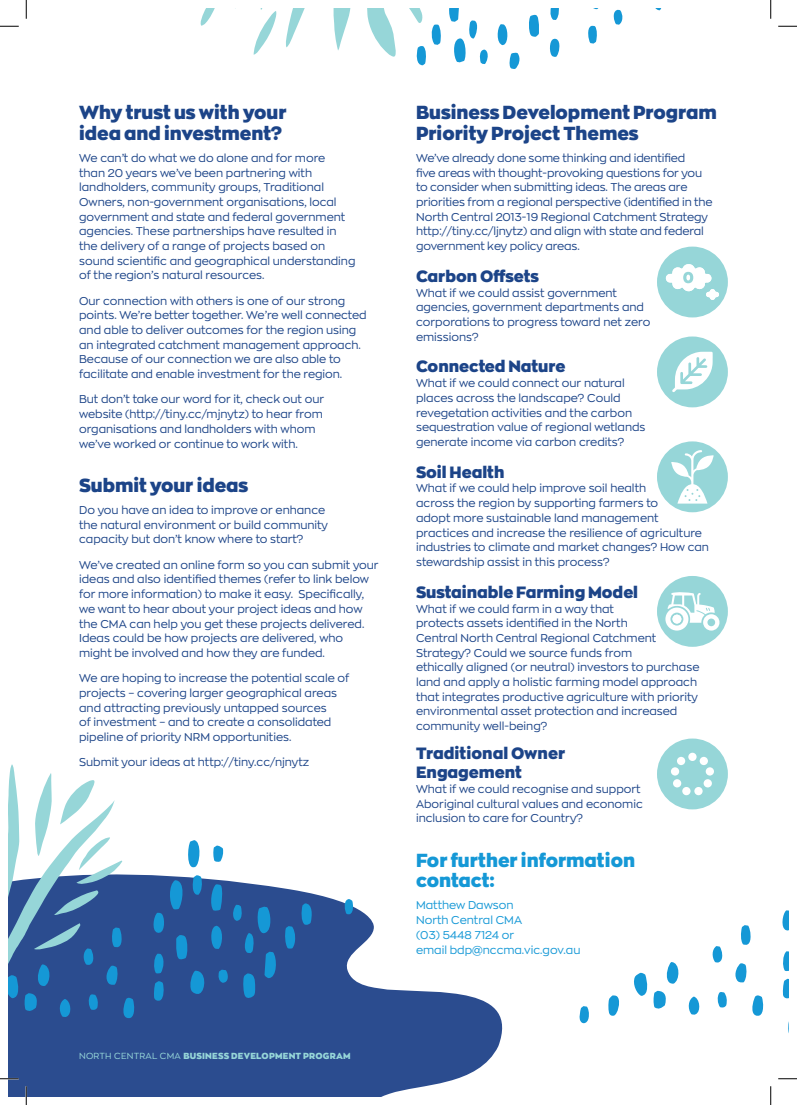
<style>
.page{position:relative;width:797px;height:1105px;background:#fff}
.page>*{position:absolute;margin:0;border:0;box-sizing:border-box;transform-origin:0 0}
.t1{font:900 18.75px/21.2px "Zona Pro";color:#1c4488}
.t2{font:900 18.75px/20px "Zona Pro";color:#1598d6}
.t3{font:900 16.25px/18.8px "Zona Pro";color:#1c4488}
.t4{font:11.25px/14.8px "Zona Pro";color:#1c4488}
.t5{font:11.25px/15px "Zona Pro";color:#1598d6}
.t6{font:900 8.75px "Zona Pro";letter-spacing:.025em;color:#96d6d8}
.s1{font-weight:400}
</style>
<div class="page">
<svg style="left:9px;top:874px;width:494px;height:222px;fill:#2b4c8f"></svg>
<svg style="left:712px;top:946px;width:11px;height:17px"></svg>
<svg style="left:688px;top:996px;width:12px;height:19px"></svg>
<svg style="left:752px;top:995px;width:12px;height:21px"></svg>
<svg style="left:717px;top:992px;width:10px;height:16px"></svg>
<svg style="left:741px;top:925px;width:10px;height:20px"></svg>
<svg style="left:782px;top:910px;width:6px;height:21px"></svg>
<svg style="left:735px;top:963px;width:12px;height:20px"></svg>
<svg style="left:634px;top:962px;width:45px;height:47px"></svg>
<svg style="left:608px;top:995px;width:11px;height:21px"></svg>
<svg style="left:579px;top:1006px;width:10px;height:18px"></svg>
<svg style="left:783px;top:951px;width:5px;height:20px"></svg>
<svg style="left:782px;top:979px;width:6px;height:20px"></svg>
<div style="left:657px;top:247px;width:71px;height:70px;background:#96d6d8;border-radius:50%"></div>
<svg style="left:665px;top:264px;width:54px;height:36px"></svg>
<div style="left:657px;top:336px;width:71px;height:71px;background:#96d6d8;border-radius:50%"></div>
<svg style="left:672px;top:352px;width:40px;height:40px"></svg>
<div style="left:657px;top:441px;width:71px;height:71px;background:#96d6d8;border-radius:50%"></div>
<svg style="left:671px;top:450px;width:42px;height:54px"></svg>
<div style="left:657px;top:576px;width:71px;height:71px;background:#96d6d8;border-radius:50%"></div>
<svg style="left:665px;top:592px;width:54px;height:39px"></svg>
<div style="left:672px;top:615px;width:9px;height:8px;background:#fff;border-radius:50%"></div>
<div style="left:657px;top:738px;width:71px;height:71px;background:#96d6d8;border-radius:50%"></div>
<div style="left:688px;top:753px;width:8px;height:8px;background:#fff;border-radius:50%"></div>
<div style="left:699px;top:757px;width:9px;height:8px;background:#fff;border-radius:50%"></div>
<div style="left:694px;top:787px;width:8px;height:8px;background:#fff;border-radius:50%"></div>
<div style="left:682px;top:787px;width:8px;height:8px;background:#fff;border-radius:50%"></div>
<div style="left:703px;top:779px;width:9px;height:8px;background:#fff;border-radius:50%"></div>
<div style="left:677px;top:757px;width:8px;height:8px;background:#fff;border-radius:50%"></div>
<svg style="left:705px;top:767px;width:9px;height:9px"></svg>
<div style="left:673px;top:779px;width:8px;height:8px;background:#fff;border-radius:50%"></div>
<div style="left:671px;top:767px;width:8px;height:9px;background:#fff;border-radius:50%"></div>
<svg style="left:9px;top:764px;width:126px;height:258px"></svg>
<svg style="left:343px;top:899px;width:10px;height:15px"></svg>
<svg style="left:284px;top:903px;width:29px;height:46px"></svg>
<svg style="left:151px;top:840px;width:126px;height:161px"></svg>
<svg style="left:613px;top:10px;width:10px;height:15px"></svg>
<svg style="left:588px;top:25px;width:9px;height:19px"></svg>
<svg style="left:549px;top:38px;width:11px;height:19px"></svg>
<svg style="left:509px;top:52px;width:11px;height:17px"></svg>
<svg style="left:497px;top:24px;width:11px;height:21px"></svg>
<svg style="left:550px;top:9px;width:9px;height:11px"></svg>
<svg style="left:529px;top:14px;width:10px;height:23px"></svg>
<svg style="left:200px;top:9px;width:288px;height:56px"></svg>
<svg style="left:0;top:25px;width:19px;height:2px"></svg>
<svg style="left:778px;top:25px;width:19px;height:2px"></svg>
<svg style="left:0;top:1078px;width:19px;height:1px"></svg>
<svg style="left:778px;top:1078px;width:19px;height:1px"></svg>
<svg style="left:25px;top:0;width:2px;height:19px"></svg>
<svg style="left:25px;top:1086px;width:2px;height:19px"></svg>
<svg style="left:770px;top:0;width:1px;height:19px"></svg>
<svg style="left:770px;top:1086px;width:1px;height:19px"></svg>
<h1 class="t1" style="left:79px;top:101px;width:209px">Why trust us with your idea and investment?</h1>
<p class="t4" style="left:79px;top:150px;width:278px">We can’t do what we do alone and for more<br>than 20 years we’ve been partnering with landholders, community groups, Traditional Owners, non-government organisations, local government and state and federal government agencies. These partnerships have resulted in the delivery of a range of projects based on sound scientific and geographical understanding of the region’s natural resources.</p>
<p class="t4" style="left:79px;top:293px;width:289px">Our connection with others is one of our strong points. We’re better together. We’re well connected and able to deliver outcomes for the region using an integrated catchment management approach.<br>Because of our connection we are also able to facilitate and enable investment for the region.</p>
<p class="t4" style="left:79px;top:392px;width:246px">But don’t take our word for it, check out our website (http://tiny.cc/mjnytz) to hear from organisations and landholders with whom we’ve worked or continue to work with.</p>
<h1 class="t1" style="left:79px;top:475px;width:171px">Submit your ideas</h1>
<p class="t4" style="left:79px;top:502px;width:250px">Do you have an idea to improve or enhance the natural environment or build community capacity but don’t know where to start?</p>
<p class="t4" style="left:79px;top:557px;width:301px">We’ve created an online form so you can submit your ideas and also identified themes (refer to link below for more information) to make it easy. Specifically, we want to hear about your project ideas and how the CMA can help you get these projects delivered.<br>Ideas could be how projects are delivered, who might be involved and how they are funded.</p>
<p class="t4" style="left:79px;top:670px;width:271px">We are hoping to increase the potential scale of projects – covering larger geographical areas and attracting previously untapped sources<br>of investment – and to create a consolidated pipeline of priority NRM opportunities.</p>
<p class="t4" style="left:79px;top:755px;width:231px">Submit your ideas at http://tiny.cc/njnytz</p>
<h1 class="t1" style="left:416px;top:101px;width:302px">Business Development Program<br>Priority Project Themes</h1>
<p class="t4" style="left:416px;top:150px;width:298px">We’ve already done some thinking and identified<br>five areas with thought-provoking questions for you to consider when submitting ideas. The areas are priorities from a regional perspective (identified in the North Central 2013-19 Regional Catchment Strategy http://tiny.cc/ljnytz) and align with state and federal government key policy areas.</p>
<h2 class="t3" style="left:416px;top:266px;width:124px">Carbon Offsets</h2>
<p class="t4" style="left:416px;top:285px;width:236px">What if we could assist government agencies, government departments and corporations to progress toward net zero emissions?</p>
<h2 class="t3" style="left:416px;top:357px;width:151px">Connected Nature</h2>
<p class="t4" style="left:416px;top:375px;width:231px">What if we could connect our natural places across the landscape? Could revegetation activities and the carbon sequestration value of regional wetlands generate income via carbon credits?</p>
<h2 class="t3" style="left:416px;top:462px;width:90px">Soil Health</h2>
<p class="t4" style="left:416px;top:481px;width:294px">What if we could help improve soil health<br>across the region by supporting farmers to<br>adopt more sustainable land management practices and increase the resilience of agriculture industries to climate and market changes? How can stewardship assist in this process?</p>
<h2 class="t3" style="left:416px;top:582px;width:223px">Sustainable Farming Model</h2>
<p class="t4" style="left:416px;top:601px;width:285px">What if we could farm in a way that<br>protects assets identified in the North<br>Central North Central Regional Catchment Strategy? Could we source funds from<br>ethically aligned (or neutral) investors to purchase land and apply a holistic farming model approach that integrates productive agriculture with priority environmental asset protection and increased community well-being?</p>
<h2 class="t3" style="left:416px;top:744px;width:150px">Traditional Owner<br>Engagement</h2>
<p class="t4" style="left:416px;top:781px;width:228px">What if we could recognise and support<br>Aboriginal cultural values and economic inclusion to care for Country?</p>
<h1 class="t2" style="left:416px;top:850px;width:220px">For further information contact:</h1>
<p class="t5" style="left:416px;top:897px;width:166px">Matthew Dawson<br>North Central CMA<br>(03) 5448 7124 or<br>email bdp@nccma.vic.gov.au</p>
<p class="t6" style="left:79px;top:1050px;width:273px"><span class="s1">NORTH CENTRAL CMA</span> BUSINESS DEVELOPMENT PROGRAM</p>
</div>
